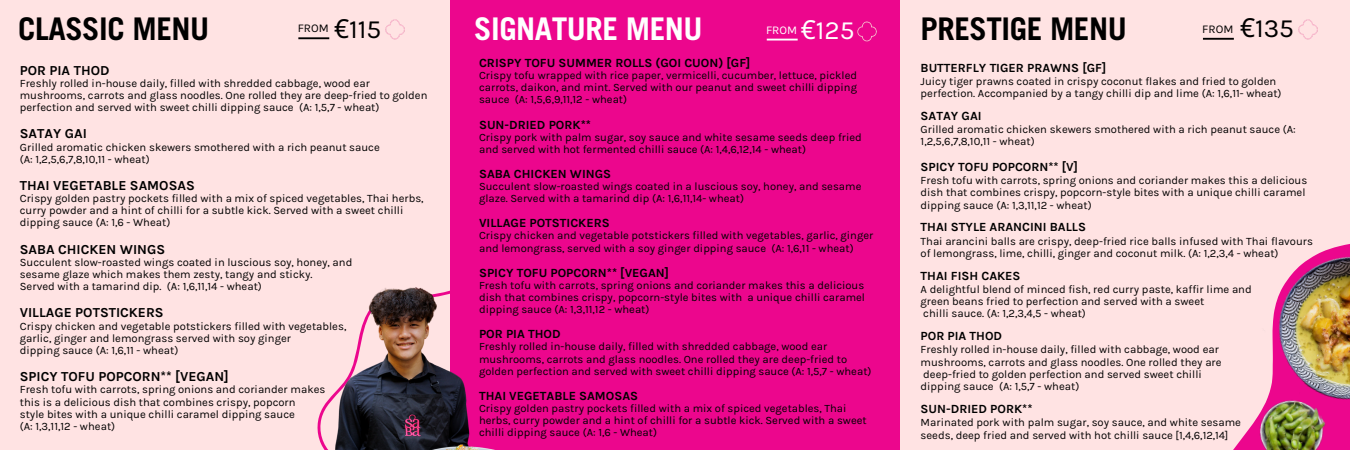
<style>
.page{position:relative;width:1350px;height:450px;background:#ffe3e3}
.page>*{position:absolute;margin:0;border:0;box-sizing:border-box;transform-origin:0 0}
.t1{font:700 31.25px "Trade Gothic LT Std";letter-spacing:-.015em;color:#000}
.t2{font:700 31.25px "Trade Gothic LT Std";letter-spacing:-.015em;color:#fff}
.t3{font:26.25px "Karla";color:#000}
.t4{font:26.25px "Karla";color:#fff}
.t5{font:700 13.75px "Karla";color:#000}
.t6{font:700 12.5px "Karla";color:#000}
.t7{font:11.75px "Karla";color:#000}
.t8{font:11.75px "Karla";color:#fff}
.t9{font:11.25px/12.2px "Karla";color:#000}
.s1{font-family:"Noto Sans"}
</style>
<div class="page">
<div style="left:450px;top:0;width:450px;height:450px;background:#ec068d"></div>
<hr style="left:298px;top:37px;width:31px;height:2px;background:#000">
<img style="left:857px;top:21px;width:20px;height:21px">
<img style="left:1298px;top:19px;width:20px;height:21px">
<img style="left:385px;top:19px;width:20px;height:21px">
<hr style="left:767px;top:39px;width:31px;height:2px;background:#fff">
<hr style="left:1203px;top:38px;width:31px;height:2px;background:#000">
<img style="left:1233px;top:244px;width:117px;height:206px">
<img style="left:317px;top:287px;width:178px;height:163px">
<h3 class="t1" style="left:18px;top:18px;width:193px">CLASSIC MENU</h3>
<h2 class="t7" style="left:298px;top:22px;width:33px">FROM</h2>
<h1 class="t3" style="left:334px;top:14px;width:49px"><span class="s1">€</span>115</h1>
<p class="t2" style="left:474px;top:18px;width:230px">SIGNATURE MENU</p>
<p class="t8" style="left:766px;top:23px;width:33px">FROM</p>
<p class="t4" style="left:801px;top:15px;width:55px"><span class="s1">€</span>125</p>
<h3 class="t1" style="left:921px;top:18px;width:208px">PRESTIGE MENU</h3>
<h1 class="t7" style="left:1202px;top:22px;width:33px">FROM</h1>
<p class="t3" style="left:1240px;top:13px;width:56px"><span class="s1">€</span>135</p>
<p class="t5" style="left:20px;top:62px;width:91px">POR PIA THOD</p>
<p class="t9" style="left:20px;top:77px;width:409px">Freshly rolled in-house daily, filled with shredded cabbage, wood ear mushrooms, carrots and glass noodles. One rolled they are deep-fried to golden perfection and served with sweet chilli dipping sauce (A: 1,5,7 - wheat)</p>
<p class="t5" style="left:20px;top:126px;width:69px">SATAY GAI</p>
<p class="t9" style="left:20px;top:141px;width:362px">Grilled aromatic chicken skewers smothered with a rich peanut sauce (A: 1,2,5,6,7,8,10,11 - wheat)</p>
<p class="t5" style="left:20px;top:177px;width:177px">THAI VEGETABLE SAMOSAS</p>
<p class="t9" style="left:20px;top:192px;width:405px">Crispy golden pastry pockets filled with a mix of spiced vegetables, Thai herbs, curry powder and a hint of chilli for a subtle kick. Served with a sweet chilli dipping sauce (A: 1,6 - Wheat)</p>
<p class="t5" style="left:20px;top:241px;width:147px">SABA CHICKEN WINGS</p>
<p class="t9" style="left:20px;top:256px;width:334px">Succulent slow-roasted wings coated in luscious soy, honey, and sesame glaze which makes them zesty, tangy and sticky.<br>Served with a tamarind dip. (A: 1,6,11,14 - wheat)</p>
<p class="t5" style="left:20px;top:305px;width:145px">VILLAGE POTSTICKERS</p>
<p class="t9" style="left:20px;top:320px;width:328px">Crispy chicken and vegetable potstickers filled with vegetables, garlic, ginger and lemongrass served with soy ginger<br>dipping sauce (A: 1,6,11 - wheat)</p>
<p class="t5" style="left:20px;top:369px;width:211px">SPICY TOFU POPCORN** [VEGAN]</p>
<p class="t9" style="left:20px;top:383px;width:307px">Fresh tofu with carrots, spring onions and coriander makes this is a delicious dish that combines crispy, popcorn<br>style bites with a unique chilli caramel dipping sauce<br>(A: 1,3,11,12 - wheat)</p>
<p class="t6" style="left:479px;top:56px;width:273px">CRISPY TOFU SUMMER ROLLS (GOI CUON) [GF]</p>
<p class="t9" style="left:479px;top:69px;width:380px;text-align:justify">Crispy tofu wrapped with rice paper, vermicelli, cucumber, lettuce, pickled carrots, daikon, and mint. Served with our peanut and sweet chilli dipping sauce (A: 1,5,6,9,11,12 - wheat)</p>
<p class="t6" style="left:479px;top:117px;width:113px">SUN-DRIED PORK**</p>
<p class="t9" style="left:479px;top:131px;width:384px">Crispy pork with palm sugar, soy sauce and white sesame seeds deep fried and served with hot fermented chilli sauce (A: 1,4,6,12,14 - wheat)</p>
<p class="t6" style="left:479px;top:166px;width:134px">SABA CHICKEN WINGS</p>
<p class="t9" style="left:479px;top:180px;width:384px">Succulent slow-roasted wings coated in a luscious soy, honey, and sesame glaze. Served with a tamarind dip (A: 1,6,11,14- wheat)</p>
<p class="t6" style="left:479px;top:216px;width:132px">VILLAGE POTSTICKERS</p>
<p class="t9" style="left:479px;top:230px;width:396px">Crispy chicken and vegetable potstickers filled with vegetables, garlic, ginger and lemongrass, served with a soy ginger dipping sauce (A: 1,6,11 - wheat)</p>
<p class="t6" style="left:479px;top:265px;width:191px">SPICY TOFU POPCORN** [VEGAN]</p>
<p class="t9" style="left:479px;top:279px;width:388px;text-align:justify">Fresh tofu with carrots, spring onions and coriander makes this a delicious dish that combines crispy, popcorn-style bites with a unique chilli caramel dipping sauce (A: 1,3,11,12 - wheat)</p>
<p class="t6" style="left:479px;top:327px;width:83px">POR PIA THOD</p>
<p class="t9" style="left:479px;top:341px;width:394px">Freshly rolled in-house daily, filled with shredded cabbage, wood ear mushrooms, carrots and glass noodles. One rolled they are deep-fried to golden perfection and served with sweet chilli dipping sauce (A: 1,5,7 - wheat)</p>
<p class="t6" style="left:479px;top:388px;width:161px">THAI VEGETABLE SAMOSAS</p>
<p class="t9" style="left:479px;top:402px;width:389px">Crispy golden pastry pockets filled with a mix of spiced vegetables, Thai herbs, curry powder and a hint of chilli for a subtle kick. Served with a sweet chilli dipping sauce (A: 1,6 - Wheat)</p>
<p class="t6" style="left:921px;top:60px;width:187px">BUTTERFLY TIGER PRAWNS [GF]</p>
<p class="t9" style="left:921px;top:75px;width:362px">Juicy tiger prawns coated in crispy coconut flakes and fried to golden perfection. Accompanied by a tangy chilli dip and lime (A: 1,6,11- wheat)</p>
<p class="t6" style="left:921px;top:108px;width:63px">SATAY GAI</p>
<p class="t9" style="left:921px;top:123px;width:377px">Grilled aromatic chicken skewers smothered with a rich peanut sauce (A:<br>1,2,5,6,7,8,10,11 - wheat)</p>
<p class="t6" style="left:921px;top:159px;width:159px">SPICY TOFU POPCORN** [V]</p>
<p class="t9" style="left:921px;top:174px;width:388px">Fresh tofu with carrots, spring onions and coriander makes this a delicious dish that combines crispy, popcorn-style bites with a unique chilli caramel dipping sauce (A: 1,3,11,12 - wheat)</p>
<p class="t6" style="left:921px;top:220px;width:167px">THAI STYLE ARANCINI BALLS</p>
<p class="t9" style="left:921px;top:235px;width:394px">Thai arancini balls are crispy, deep-fried rice balls infused with Thai flavours of lemongrass, lime, chilli, ginger and coconut milk. (A: 1,2,3,4 - wheat)</p>
<p class="t6" style="left:921px;top:268px;width:101px">THAI FISH CAKES</p>
<p class="t9" style="left:921px;top:283px;width:333px">A delightful blend of minced fish, red curry paste, kaffir lime and</p>
<p class="t9" style="left:921px;top:295px;width:285px">green beans fried to perfection and served with a sweet</p>
<p class="t9" style="left:923px;top:308px;width:164px">chilli sauce. (A: 1,2,3,4,5 - wheat)</p>
<p class="t6" style="left:921px;top:329px;width:83px">POR PIA THOD</p>
<p class="t9" style="left:921px;top:343px;width:300px">Freshly rolled in-house daily, filled with cabbage, wood ear</p>
<p class="t9" style="left:921px;top:356px;width:303px">mushrooms, carrots and glass noodles. One rolled they are</p>
<p class="t9" style="left:923px;top:368px;width:280px">deep-fried to golden perfection and served sweet chilli</p>
<p class="t9" style="left:921px;top:381px;width:160px">dipping sauce (A: 1,5,7 - wheat)</p>
<p class="t6" style="left:921px;top:402px;width:113px">SUN-DRIED PORK**</p>
<p class="t9" style="left:921px;top:416px;width:322px">Marinated pork with palm sugar, soy sauce, and white sesame</p>
<p class="t9" style="left:921px;top:429px;width:309px">seeds, deep fried and served with hot chilli sauce [1,4,6,12,14]</p>
</div>
